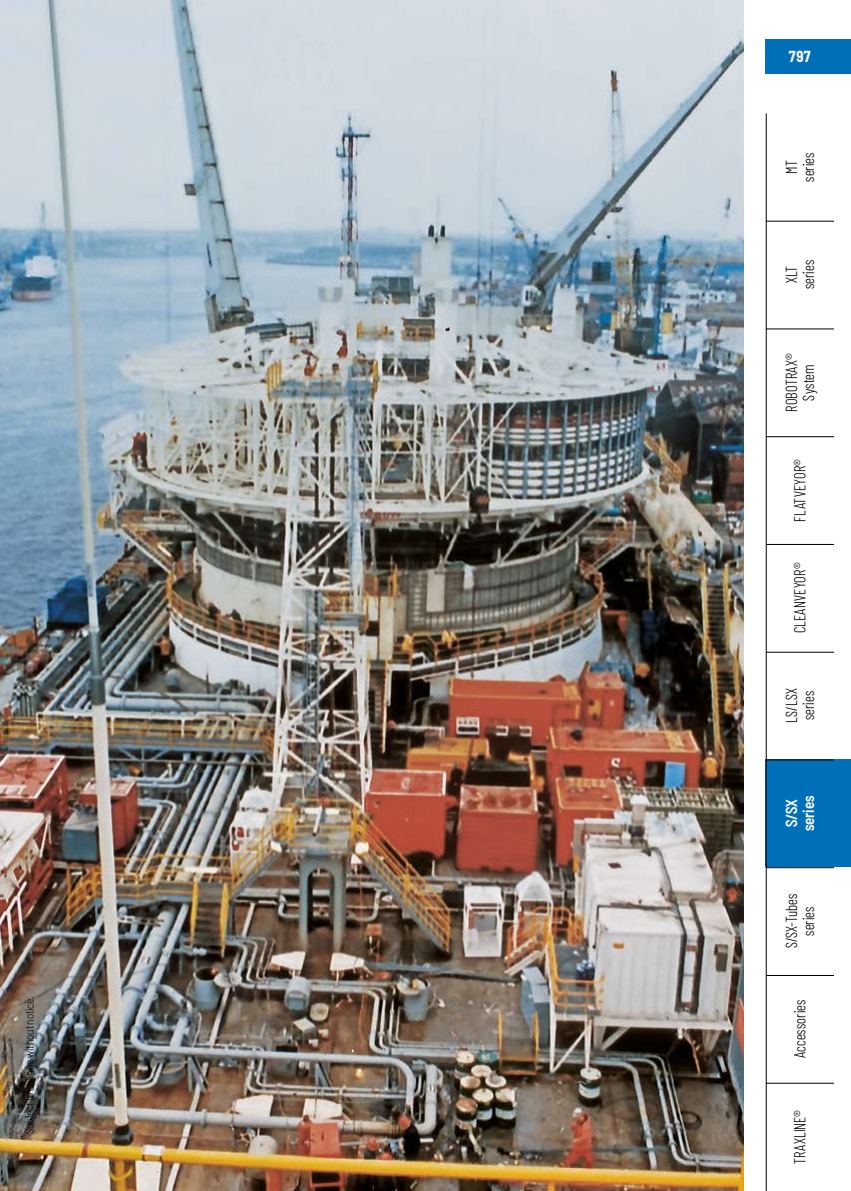
<style>
.page{position:relative;width:851px;height:1191px;background:#fff}
.page>*{position:absolute;margin:0;border:0;box-sizing:border-box;transform-origin:0 0}
.t1{font:300 16px/17px "Barlow Condensed";letter-spacing:.015em;color:#000;text-align:center;scale:.95 1}
.t2{font:600 semi-condensed 16px/17px "Barlow";letter-spacing:-.01em;color:#fff;scale:.95 1}
.t3{font:700 semi-condensed 16px "Barlow";color:#fff;scale:.95 1}
.t4{font:300 semi-condensed 12px "Barlow";letter-spacing:.005em;color:#000;scale:.95 1}
</style>
<div class="page">
<div style="left:765px;top:759px;width:85px;height:108px;background:#006fb9"></div>
<img style="left:0;top:0;width:743px;height:1191px">
<div style="left:765px;top:40px;width:85px;height:34px;background:#006fb9"></div>
<hr style="left:765px;top:328px;width:68px;height:1px;background:#000">
<hr style="left:765px;top:436px;width:68px;height:1px;background:#000">
<hr style="left:765px;top:544px;width:68px;height:1px;background:#000">
<hr style="left:765px;top:652px;width:68px;height:1px;background:#000">
<hr style="left:765px;top:759px;width:68px;height:1px;background:#000">
<hr style="left:765px;top:867px;width:68px;height:1px;background:#000">
<hr style="left:765px;top:975px;width:68px;height:1px;background:#000">
<hr style="left:765px;top:1082px;width:68px;height:1px;background:#000">
<hr style="left:765px;top:221px;width:68px;height:1px;background:#000">
<hr style="left:765px;top:113px;width:1px;height:1078px;background:#000">
<p class="t4" style="left:21px;top:1134px;width:147px;rotate:-90deg">Subject to change without notice.</p>
<p class="t3" style="left:788px;top:45px;width:25px">797</p>
<p class="t1" style="left:781px;top:182px;width:32px;rotate:-90deg">MT series</p>
<p class="t1" style="left:781px;top:289px;width:32px;rotate:-90deg">XLT series</p>
<p class="t1" style="left:781px;top:412px;width:63px;rotate:-90deg">ROBOTRAX®<br>System</p>
<p class="t1" style="left:790px;top:521px;width:68px;rotate:-90deg">FLATVEYOR®</p>
<p class="t1" style="left:790px;top:633px;width:76px;rotate:-90deg">CLEANVEYOR®</p>
<p class="t1" style="left:781px;top:723px;width:38px;text-align:left;rotate:-90deg">LS/LSX series</p>
<p class="t2" style="left:781px;top:831px;width:39px;rotate:-90deg">S/SX series</p>
<p class="t1" style="left:781px;top:948px;width:59px;rotate:-90deg">S/SX-Tubes series</p>
<p class="t1" style="left:790px;top:1058px;width:63px;rotate:-90deg">Accessories</p>
<p class="t1" style="left:790px;top:1163px;width:58px;rotate:-90deg">TRAXLINE®</p>
</div>
